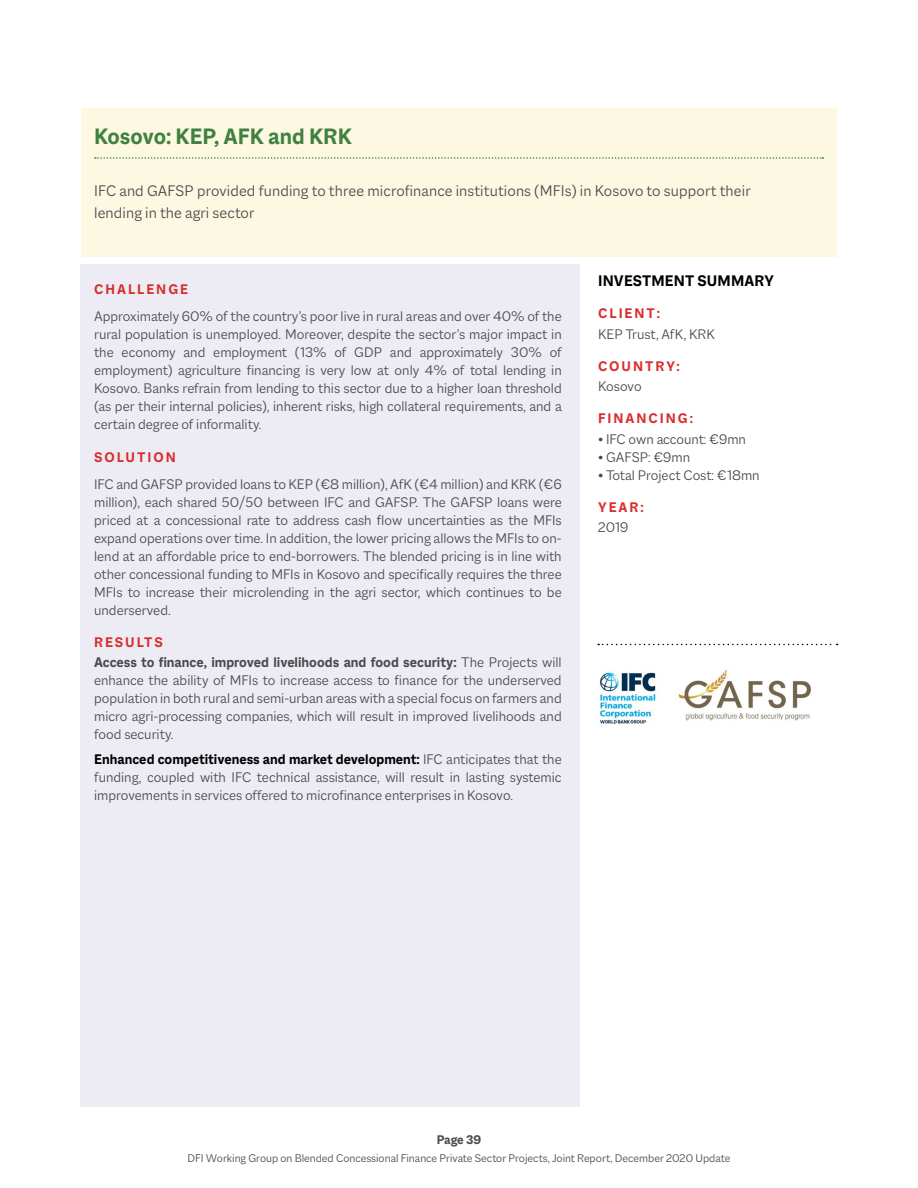
<style>
.page{position:relative;width:918px;height:1188px;background:#fff}
.page>*{position:absolute;margin:0;border:0;box-sizing:border-box;transform-origin:0 0}
.Profile_Project{font:700 24px "Macklin Sans";color:#408140}
.Body{font:300 16.5px/22.5px "Macklin Sans";letter-spacing:.01em;color:#4a4a4b}
.Profile_Sub{font:700 16.5px "Macklin Sans";letter-spacing:.01em;color:#000}
.Profile_body{font:300 15px/18px "Macklin Sans";color:#4a4a4b;text-align:justify}
.Body_1{font:300 15px "Macklin Sans";color:#4a4a4b}
.Callout_2{font:700 15px "Macklin Sans";letter-spacing:.13em;color:#d92e2e}
.t1{font:700 13.5px "Macklin Sans";letter-spacing:-.015em;color:#4a4a4b}
.t2{font:300 12px "Macklin Sans";color:#4a4a4b}
.s1{font-weight:700}
.s2{font-weight:700;color:#000}
</style>
<div class="page">
<div style="left:81px;top:108px;width:756px;height:148px;background:#fcf8e2"></div>
<div style="left:81px;top:264px;width:499px;height:843px;background:#edecf4"></div>
<svg style="left:95px;top:157px;width:728px;height:2px"></svg>
<svg style="left:598px;top:644px;width:240px;height:1px"></svg>
<img style="left:599px;top:669px;width:213px;height:55px">
<p class="Profile_Project" style="left:94px;top:122px;width:259px">Kosovo: KEP, AFK and KRK</p>
<p class="Body" style="left:94px;top:179px;width:658px">IFC and GAFSP provided funding to three microfinance institutions (MFIs) in Kosovo to support their lending in the agri sector</p>
<p class="Callout_2" style="left:94px;top:281px;width:95px">CHALLENGE</p>
<p class="Profile_body" style="left:94px;top:307px;width:469px">Approximately 60% of the country’s poor live in rural areas and over 40% of the rural population is unemployed. Moreover, despite the sector’s major impact in the economy and employment (13% of GDP and approximately 30% of employment) agriculture financing is very low at only 4% of total lending in Kosovo. Banks refrain from lending to this sector due to a higher loan threshold (as per their internal policies), inherent risks, high collateral requirements, and a certain degree of informality.</p>
<p class="Callout_2" style="left:94px;top:448px;width:83px">SOLUTION</p>
<p class="Profile_body" style="left:94px;top:475px;width:469px">IFC and GAFSP provided loans to KEP (€8 million), AfK (€4 million) and KRK (€6 million), each shared 50/50 between IFC and GAFSP. The GAFSP loans were priced at a concessional rate to address cash flow uncertainties as the MFIs expand operations over time. In addition, the lower pricing allows the MFIs to on&shy;lend at an affordable price to end-borrowers. The blended pricing is in line with other concessional funding to MFIs in Kosovo and specifically requires the three MFIs to increase their microlending in the agri sector, which continues to be underserved.</p>
<p class="Callout_2" style="left:94px;top:633px;width:70px">RESULTS</p>
<p class="Profile_body" style="left:94px;top:653px;width:469px"><span class="s1">Access to finance, improved livelihoods and food security:</span> The Projects will enhance the ability of MFIs to increase access to finance for the underserved population in both rural and semi-urban areas with a special focus on farmers and micro agri-processing companies, which will result in improved livelihoods and food security.</p>
<p class="Profile_body" style="left:94px;top:750px;width:469px"><span class="s2">Enhanced competitiveness and market development:</span> IFC anticipates that the funding, coupled with IFC technical assistance, will result in lasting systemic improvements in services offered to microfinance enterprises in Kosovo.</p>
<p class="Profile_Sub" style="left:598px;top:271px;width:177px">INVESTMENT SUMMARY</p>
<p class="Callout_2" style="left:598px;top:305px;width:63px">CLIENT:</p>
<p class="Body_1" style="left:598px;top:325px;width:118px">KEP Trust, AfK, KRK</p>
<p class="Callout_2" style="left:598px;top:357px;width:83px">COUNTRY:</p>
<p class="Body_1" style="left:598px;top:378px;width:45px">Kosovo</p>
<p class="Callout_2" style="left:598px;top:410px;width:96px">FINANCING:</p>
<p class="Body_1" style="left:598px;top:430px;width:149px">• IFC own account: €9mn</p>
<p class="Body_1" style="left:598px;top:448px;width:94px">• GAFSP: €9mn</p>
<p class="Body_1" style="left:598px;top:466px;width:163px">• Total Project Cost: €18mn</p>
<p class="Callout_2" style="left:598px;top:498px;width:47px">YEAR:</p>
<p class="Profile_body" style="left:598px;top:518px;width:32px">2019</p>
<p class="t1" style="left:437px;top:1132px;width:46px">Page 39</p>
<p class="t2" style="left:188px;top:1151px;width:544px">DFI Working Group on Blended Concessional Finance Private Sector Projects, Joint Report, December 2020 Update</p>
</div>
